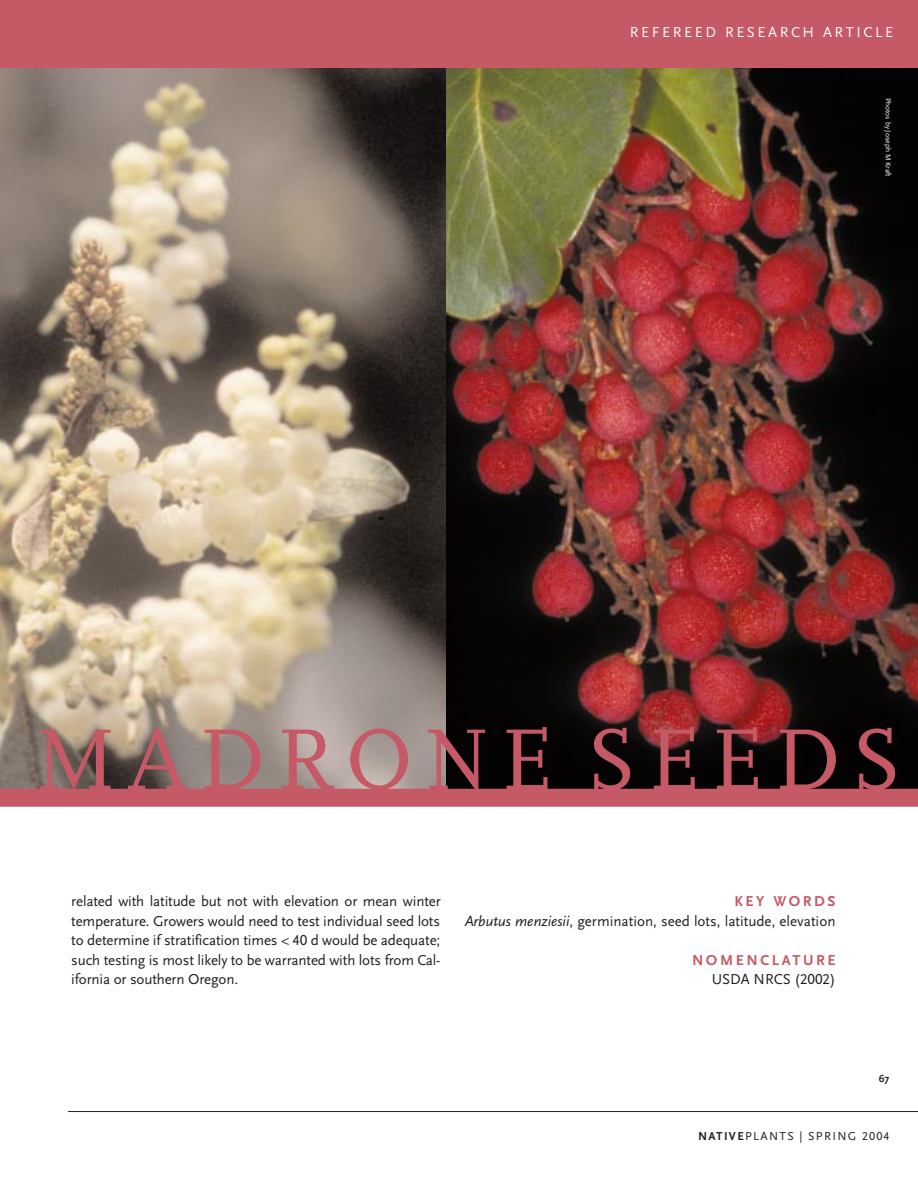
<style>
.page{position:relative;width:918px;height:1188px;background:#fff}
.page>*{position:absolute;margin:0;border:0;box-sizing:border-box;transform-origin:0 0}
.t1{font:90px "FF Scala Caps";letter-spacing:.12em;color:#c55965}
.t2{font:15px/19.5px "Scala Sans";letter-spacing:-.01em;color:#231f20}
.t3{font:15px "Scala Sans";letter-spacing:.17em;color:#fff}
.t4{font:700 15px "Scala Sans";letter-spacing:.17em;color:#c55965}
.t5{font:12px "Scala Sans";letter-spacing:.115em;color:#231f20}
.t6{font:700 10.5px "Scala Sans";color:#231f20}
.t7{font:7.5px "Scala Sans";color:#fff}
.s1{font-style:italic}
.s2{font-family:"Scala Sans Caps"}
.s3{font-weight:700}
</style>
<div class="page">
<hr style="left:68px;top:1111px;width:850px;height:1px;background:#231f20">
<img style="left:446px;top:67px;width:472px;height:722px">
<img style="left:0;top:67px;width:446px;height:722px">
<div style="left:0;top:0;width:918px;height:67px;background:#c55965"></div>
<div style="left:0;top:789px;width:918px;height:18px;background:#c55965"></div>
<p class="t3" style="left:630px;top:26px;width:265px">REFEREED RESEARCH ARTICLE</p>
<p class="t7" style="left:891px;top:98px;width:80px;rotate:90deg">Photos by Joseph M Kraft</p>
<p class="t1" style="left:35px;top:705px;width:868px">MADRONE SEEDS</p>
<p class="t2" style="left:71px;top:893px;width:371px">related with latitude but not with elevation or mean winter</p>
<p class="t4" style="left:735px;top:895px;width:103px">KEY WORDS</p>
<p class="t2" style="left:71px;top:912px;width:370px">temperature. Growers would need to test individual seed lots</p>
<p class="t2" style="left:465px;top:912px;width:372px"><span class="s1">Arbutus menziesii</span>, germination, seed lots, latitude, elevation</p>
<p class="t2" style="left:71px;top:932px;width:371px">to determine if stratification times &lt; <span class="s2">40</span> d would be adequate; such testing is most likely to be warranted with lots from Cal-</p>
<p class="t4" style="left:692px;top:954px;width:145px">NOMENCLATURE</p>
<p class="t2" style="left:71px;top:971px;width:168px">ifornia or southern Oregon.</p>
<p class="t2" style="left:712px;top:971px;width:125px">USDA NRCS <span class="s2">(2002)</span></p>
<p class="t6" style="left:879px;top:1074px;width:12px">67</p>
<p class="t5" style="left:698px;top:1131px;width:193px"><span class="s3">NATIVE</span>PLANTS | SPRING <span class="s2">2004</span></p>
</div>
